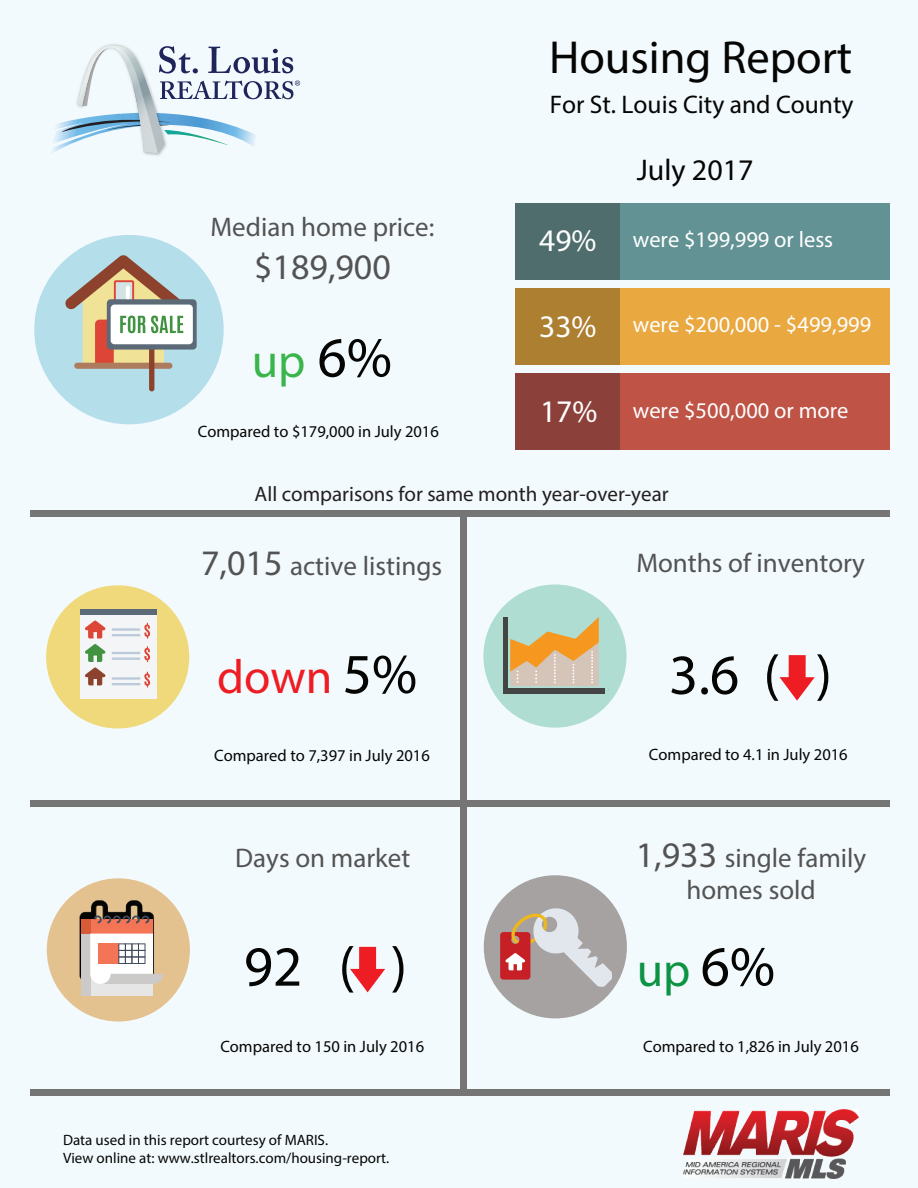
<style>
.page{position:relative;width:918px;height:1188px;background:#f2fafd}
.page>*{position:absolute;margin:0;border:0;box-sizing:border-box;transform-origin:0 0}
.t1{font:57px "Myriad Pro";color:#050504}
.t2{font:48px "Myriad Pro";color:#ee1d23}
.t3{font:48px "Myriad Pro";color:#0d9344}
.t4{font:48px "Myriad Pro";color:#3ab54a}
.t5{font:46.5px "Myriad Pro";color:#050504}
.t6{font:36px "Myriad Pro";color:#535353}
.t7{font:31.5px "Myriad Pro";color:#fff}
.t8{font:30px "Myriad Pro";color:#050504}
.t9{font:27px/32.4px "Myriad Pro";color:#535353;text-align:center}
.t10{font:25.5px "Myriad Pro";color:#050504}
.t11{font:22.5px "Myriad Pro";color:#fff}
.t12{font:21px "Myriad Pro";color:#231f20}
.t13{font:16.5px "Myriad Pro";color:#050504}
.t14{font:15px/18px "Myriad Pro";color:#050504}
.s1{font-size:57px;color:#050504}
.s2{font-size:36px}
</style>
<div class="page">
<div style="left:484px;top:875px;width:143px;height:143px;background:#a7a2a2;border-radius:50%"></div>
<div style="left:483px;top:584px;width:144px;height:144px;background:#afddd2;border-radius:50%"></div>
<div style="left:47px;top:878px;width:143px;height:143px;background:#e4c290;border-radius:50%"></div>
<div style="left:515px;top:203px;width:105px;height:77px;background:#4e6d6c"></div>
<div style="left:515px;top:288px;width:105px;height:77px;background:#ad7f31"></div>
<div style="left:515px;top:374px;width:105px;height:76px;background:#8b4139"></div>
<div style="left:620px;top:203px;width:270px;height:77px;background:#639294"></div>
<div style="left:620px;top:288px;width:269px;height:77px;background:#e9a840"></div>
<div style="left:620px;top:374px;width:269px;height:76px;background:#be5346"></div>
<img style="left:683px;top:1110px;width:175px;height:68px">
<img style="left:79px;top:901px;width:75px;height:78px">
<div style="left:90px;top:934px;width:63px;height:62px;background:#e6e6e6"></div>
<div style="left:90px;top:919px;width:63px;height:15px;background:#f37556"></div>
<div style="left:81px;top:934px;width:9px;height:62px;background:#cccac8"></div>
<div style="left:81px;top:919px;width:9px;height:15px;background:#d85b37"></div>
<svg style="left:94px;top:915px;width:55px;height:8px"></svg>
<svg style="left:90px;top:934px;width:73px;height:50px;background:#e5d3ca"></svg>
<div style="left:34px;top:235px;width:190px;height:189px;background:#b3deea;border-radius:50%"></div>
<div style="left:74px;top:363px;width:98px;height:6px;background:#ad7c5e;border-radius:3px"></div>
<div style="left:149px;top:339px;width:5px;height:52px;background:#8c422c;border-radius:3px"></div>
<div style="left:107px;top:299px;width:90px;height:51px;background:#5c6a78;border-radius:4px"></div>
<div style="left:111px;top:305px;width:82px;height:39px;background:#fff;border-radius:4px"></div>
<svg style="left:65px;top:255px;width:118px;height:112px"></svg>
<hr style="left:126px;top:286px;width:4px;height:13px;background:#fff;border-radius:2px">
<div style="left:46px;top:585px;width:143px;height:143px;background:#efd97a;border-radius:50%"></div>
<div style="left:80px;top:610px;width:77px;height:88px;background:#f4f5f6"></div>
<div style="left:80px;top:610px;width:77px;height:5px;background:#5c6a78"></div>
<hr style="left:112px;top:628px;width:28px;height:3px;background:#bbc9d8">
<hr style="left:112px;top:634px;width:28px;height:2px;background:#bbc9d8">
<svg style="left:144px;top:623px;width:6px;height:16px"></svg>
<hr style="left:112px;top:652px;width:28px;height:2px;background:#bbc9d8">
<hr style="left:112px;top:658px;width:28px;height:2px;background:#bbc9d8">
<svg style="left:144px;top:646px;width:6px;height:16px"></svg>
<hr style="left:112px;top:677px;width:28px;height:3px;background:#bbc9d8">
<hr style="left:112px;top:683px;width:28px;height:2px;background:#bbc9d8">
<svg style="left:144px;top:672px;width:6px;height:16px"></svg>
<svg style="left:85px;top:621px;width:21px;height:64px"></svg>
<svg style="left:500px;top:908px;width:112px;height:79px"></svg>
<div style="left:460px;top:516px;width:6px;height:574px;background:#767575"></div>
<div style="left:30px;top:800px;width:859px;height:7px;background:#767575"></div>
<div style="left:30px;top:511px;width:860px;height:6px;background:#767575"></div>
<div style="left:30px;top:1090px;width:859px;height:6px;background:#767575"></div>
<svg style="left:350px;top:947px;width:35px;height:45px"></svg>
<svg style="left:780px;top:655px;width:35px;height:46px"></svg>
<div style="left:503px;top:617px;width:5px;height:77px;background:#434444"></div>
<div style="left:504px;top:688px;width:100px;height:6px;background:#434444"></div>
<svg style="left:510px;top:617px;width:89px;height:69px"></svg>
<svg style="left:52px;top:46px;width:248px;height:108px"></svg>
<h3 class="t5" style="left:549px;top:28px;width:305px">Housing Report</h3>
<h3 class="t10" style="left:550px;top:89px;width:305px">For St. Louis City and County</h3>
<h3 class="t9" style="left:211px;top:210px;width:225px">Median home price:</h3>
<h3 class="t6" style="left:254px;top:244px;width:138px">$189,900</h3>
<h2 class="t4" style="left:252px;top:331px;width:142px">up <span class="s1">6%</span></h2>
<p class="t13" style="left:198px;top:421px;width:243px">Compared to $179,000 in July 2016</p>
<h3 class="t8" style="left:637px;top:152px;width:118px">July 2017</h3>
<h3 class="t7" style="left:539px;top:221px;width:59px">49%</h3>
<h3 class="t11" style="left:633px;top:226px;width:202px">were $199,999 or less</h3>
<h3 class="t7" style="left:539px;top:307px;width:59px">33%</h3>
<h3 class="t11" style="left:633px;top:311px;width:240px">were $200,000 - $499,999</h3>
<h3 class="t7" style="left:540px;top:392px;width:59px">17%</h3>
<h3 class="t11" style="left:633px;top:396px;width:217px">were $500,000 or more</h3>
<p class="t12" style="left:255px;top:481px;width:416px">All comparisons for same month year-over-year</p>
<h3 class="t9" style="left:201px;top:549px;width:242px"><span class="s2">7,015</span> active listings</h3>
<h3 class="t9" style="left:636px;top:547px;width:230px">Months of inventory</h3>
<h2 class="t2" style="left:217px;top:648px;width:201px">down <span class="s1">5%</span></h2>
<h1 class="t1" style="left:669px;top:640px;width:165px">3.6 ( )</h1>
<p class="t13" style="left:214px;top:745px;width:217px">Compared to 7,397 in July 2016</p>
<p class="t13" style="left:649px;top:744px;width:200px">Compared to 4.1 in July 2016</p>
<h3 class="t9" style="left:235px;top:841px;width:177px">Days on market</h3>
<h3 class="t9" style="left:636px;top:841px;width:232px"><span class="s2">1,933</span> single family homes sold</h3>
<h1 class="t1" style="left:244px;top:931px;width:165px">92 ( )</h1>
<h2 class="t3" style="left:637px;top:940px;width:140px">up <span class="s1">6%</span></h2>
<p class="t13" style="left:220px;top:1036px;width:205px">Compared to 150 in July 2016</p>
<p class="t14" style="left:63px;top:1131px;width:328px">Data used in this report courtesy of MARIS.<br>View online at: www.stlrealtors.com/housing-report.</p>
<p class="t13" style="left:643px;top:1036px;width:217px">Compared to 1,826 in July 2016</p>
</div>
